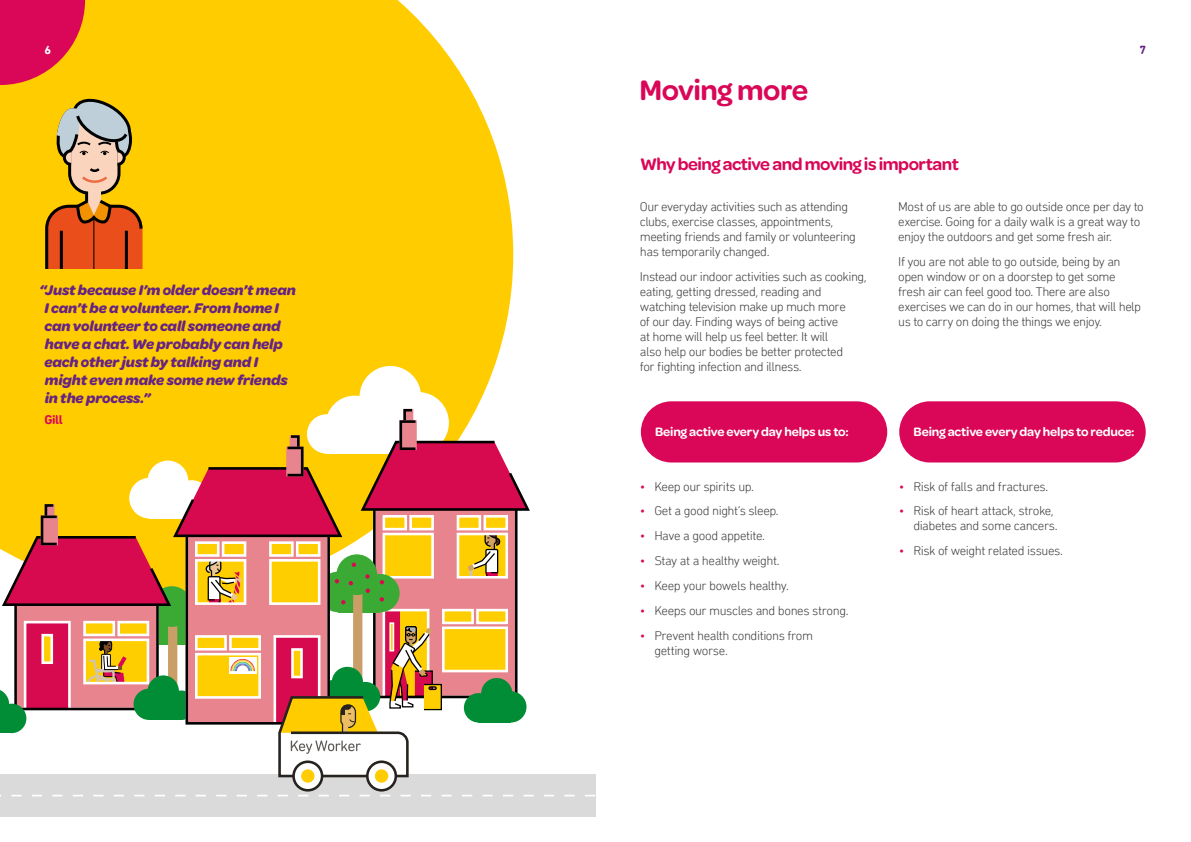
<style>
.page{position:relative;width:1191px;height:842px;background:#fff}
.page>*{position:absolute;margin:0;border:0;box-sizing:border-box;transform-origin:0 0}
.PAGE_HEADING{font:600 30px "Omnes Cyrillic";letter-spacing:-.02em;color:#da0657}
.SUB-SUBHEADING{font:600 18px "Omnes Cyrillic";letter-spacing:-.03em;color:#da0657}
.QUOTE{font:italic 700 15px/18px "Omnes Cyrillic";letter-spacing:-.01em;color:#662383}
.BODY{font:300 13px/15px "DIN Next Rounded LT Pro";letter-spacing:-.04em;color:#3c3c3b}
.BULLET_POINTS{font:300 13px/15px "DIN Next Rounded LT Pro";letter-spacing:-.035em;color:#3c3c3b}
.GUIDE{font:600 13px "Omnes Cyrillic";letter-spacing:-.01em;color:#fff}
.Quotee{font:700 13px "DIN Next Rounded LT Pro";color:#da0657}
.t1{font:700 12px "DIN Next Rounded LT Pro";color:#fff}
.t2{font:700 12px "DIN Next Rounded LT Pro";color:#662383}
.s1{color:#da0657}
</style>
<div class="page">
<div style="left:0;top:0;width:513px;height:366px;background:#fc0"></div>
<svg style="left:0;top:0;width:85px;height:85px"></svg>
<svg style="left:0;top:366px;width:595px;height:451px"></svg>
<svg style="left:44px;top:95px;width:100px;height:174px"></svg>
<div style="left:641px;top:401px;width:246px;height:61px;background:#da0657;border-radius:31px"></div>
<div style="left:899px;top:401px;width:246px;height:61px;background:#da0657;border-radius:31px"></div>
<p class="t1" style="left:45px;top:43px;width:8px">6</p>
<p class="t2" style="left:1139px;top:43px;width:8px">7</p>
<h1 class="PAGE_HEADING" style="left:639px;top:73px;width:170px">Moving more</h1>
<h5 class="QUOTE" style="left:45px;top:281px;width:253px;text-indent:-5px">“Just because I’m older doesn’t mean<br>I can’t be a volunteer. From home I can volunteer to call someone and have a chat. We probably can help each other just by talking and I might even make some new friends in the process.”</h5>
<p class="Quotee" style="left:44px;top:412px;width:20px">Gill</p>
<h3 class="SUB-SUBHEADING" style="left:640px;top:154px;width:320px">Why being active and moving is important</h3>
<p class="BODY" style="left:640px;top:199px;width:217px">Our everyday activities such as attending clubs, exercise classes, appointments, meeting friends and family or volunteering has temporarily changed.</p>
<p class="BODY" style="left:640px;top:269px;width:228px">Instead our indoor activities such as cooking, eating, getting dressed, reading and watching television make up much more<br>of our day. Finding ways of being active<br>at home will help us feel better. It will<br>also help our bodies be better protected<br>for fighting infection and illness.</p>
<p class="BODY" style="left:898px;top:199px;width:247px">Most of us are able to go outside once per day to exercise. Going for a daily walk is a great way to enjoy the outdoors and get some fresh air.</p>
<p class="BODY" style="left:898px;top:254px;width:244px">If you are not able to go outside, being by an open window or on a doorstep to get some fresh air can feel good too. There are also exercises we can do in our homes, that will help us to carry on doing the things we enjoy.</p>
<h4 class="GUIDE" style="left:655px;top:425px;width:195px">Being active every day helps us to:</h4>
<h4 class="GUIDE" style="left:913px;top:425px;width:223px">Being active every day helps to reduce:</h4>
<h6 class="BULLET_POINTS" style="left:640px;top:478px;width:115px"><span class="s1">•</span> Keep our spirits up.</h6>
<h6 class="BULLET_POINTS" style="left:640px;top:503px;width:140px"><span class="s1">•</span> Get a good night’s sleep.</h6>
<h6 class="BULLET_POINTS" style="left:640px;top:528px;width:126px"><span class="s1">•</span> Have a good appetite.</h6>
<h6 class="BULLET_POINTS" style="left:640px;top:553px;width:141px"><span class="s1">•</span> Stay at a healthy weight.</h6>
<h6 class="BULLET_POINTS" style="left:640px;top:578px;width:150px"><span class="s1">•</span> Keep your bowels healthy.</h6>
<h6 class="BULLET_POINTS" style="left:640px;top:603px;width:210px"><span class="s1">•</span> Keeps our muscles and bones strong.</h6>
<h6 class="BULLET_POINTS" style="left:654px;top:628px;width:160px;text-indent:-14px"><span class="s1">•</span> Prevent health conditions from getting worse.</h6>
<h6 class="BULLET_POINTS" style="left:899px;top:478px;width:150px"><span class="s1">•</span> Risk of falls and fractures.</h6>
<h6 class="BULLET_POINTS" style="left:899px;top:503px;width:160px;text-align:right"><span class="s1">•</span> Risk of heart attack, stroke, diabetes and some cancers.</h6>
<h6 class="BULLET_POINTS" style="left:899px;top:543px;width:165px"><span class="s1">•</span> Risk of weight related issues.</h6>
</div>
